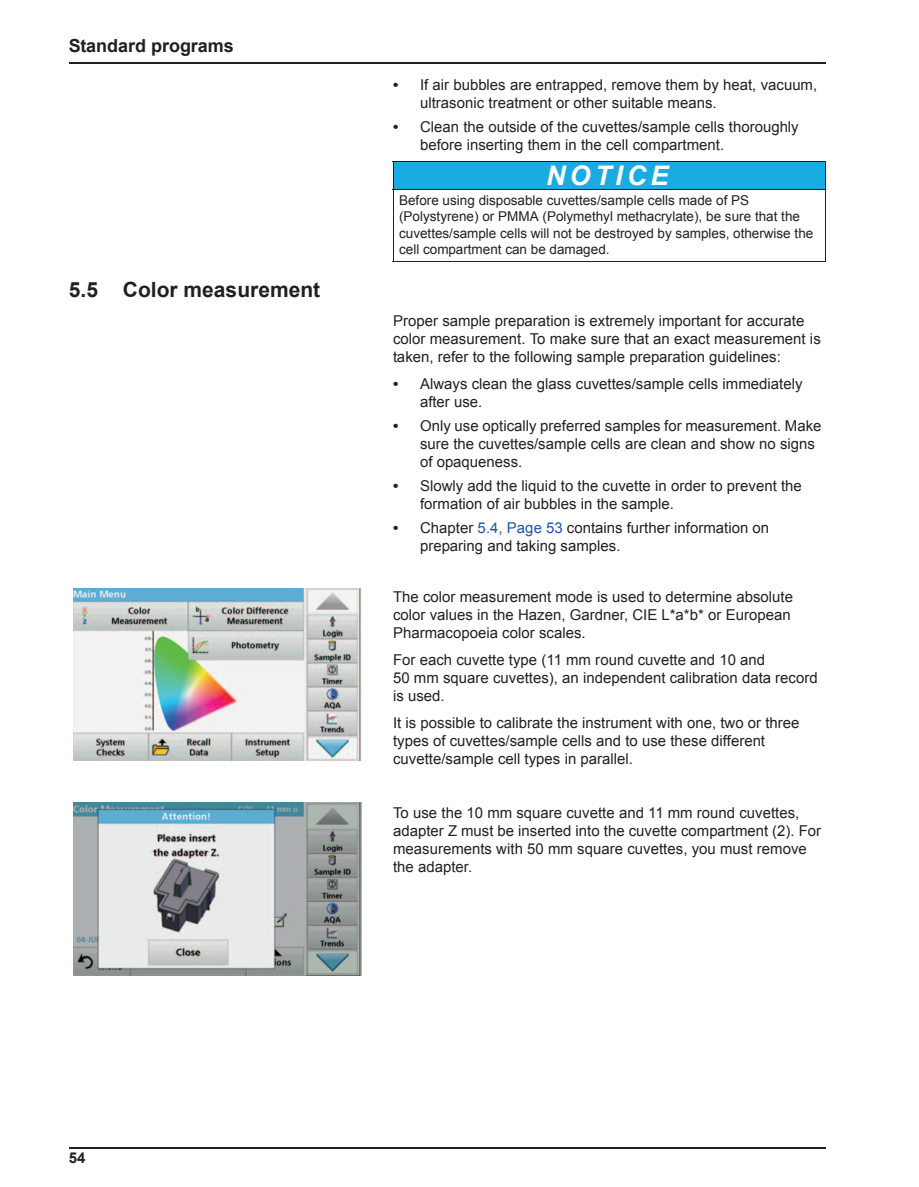
<style>
.page{position:relative;width:919px;height:1187px;background:#fff}
.page>*{position:absolute;margin:0;border:0;box-sizing:border-box;transform-origin:0 0}
.t1{font:italic 700 27px "Arial";letter-spacing:.15em;color:#fff}
.t2{font:700 21px "Arial";color:#231f20}
.t3{font:700 18px "Arial";color:#231f20}
.t4{font:15px/18px "Arial";color:#231f20}
.t5{font:700 15px "Arial";color:#231f20}
.t6{font:13.5px/16.5px "Arial";color:#231f20}
.s1{font-weight:700}
.s2{color:#1e56a6}
</style>
<div class="page">
<hr style="left:69px;top:1146px;width:756px;height:2px;background:#231f20">
<hr style="left:69px;top:62px;width:756px;height:2px;background:#231f20">
<div style="left:393px;top:161px;width:432px;height:29px;background:#18ace3"></div>
<hr style="left:392px;top:162px;width:1px;height:99px;background:#231f20">
<hr style="left:824px;top:162px;width:1px;height:99px;background:#231f20">
<hr style="left:392px;top:161px;width:433px;height:1px;background:#231f20">
<hr style="left:392px;top:189px;width:433px;height:1px;background:#231f20">
<hr style="left:392px;top:261px;width:433px;height:1px;background:#231f20">
<img style="left:73px;top:588px;width:288px;height:172px">
<img style="left:73px;top:802px;width:288px;height:173px">
<p class="t3" style="left:69px;top:35px;width:166px">Standard programs</p>
<h2 class="t2" style="left:69px;top:278px;width:253px">5.5 Color measurement</h2>
<p class="t4" style="left:420px;top:76px;width:398px;text-indent:-27px"><span class="s1">•</span> If air bubbles are entrapped, remove them by heat, vacuum, ultrasonic treatment or other suitable means.</p>
<p class="t4" style="left:420px;top:118px;width:380px;text-indent:-27px"><span class="s1">•</span> Clean the outside of the cuvettes/sample cells thoroughly before inserting them in the cell compartment.</p>
<h1 class="t1" style="left:546px;top:161px;width:124px">NOTICE</h1>
<p class="t6" style="left:399px;top:192px;width:416px">Before using disposable cuvettes/sample cells made of PS (Polystyrene) or PMMA (Polymethyl methacrylate), be sure that the cuvettes/sample cells will not be destroyed by samples, otherwise the cell compartment can be damaged.</p>
<p class="t4" style="left:393px;top:311px;width:429px">Proper sample preparation is extremely important for accurate color measurement. To make sure that an exact measurement is taken, refer to the following sample preparation guidelines:</p>
<p class="t4" style="left:420px;top:374px;width:384px;text-indent:-27px"><span class="s1">•</span> Always clean the glass cuvettes/sample cells immediately after use.</p>
<p class="t4" style="left:420px;top:416px;width:403px;text-indent:-27px"><span class="s1">•</span> Only use optically preferred samples for measurement. Make sure the cuvettes/sample cells are clean and show no signs of opaqueness.</p>
<p class="t4" style="left:420px;top:476px;width:383px;text-indent:-27px"><span class="s1">•</span> Slowly add the liquid to the cuvette in order to prevent the formation of air bubbles in the sample.</p>
<p class="t4" style="left:420px;top:518px;width:350px;text-indent:-27px"><span class="s1">•</span> Chapter <span class="s2">5.4, Page 53</span> contains further information on preparing and taking samples.</p>
<p class="t4" style="left:393px;top:587px;width:401px">The color measurement mode is used to determine absolute color values in the Hazen, Gardner, CIE L*a*b* or European<br>Pharmacopoeia color scales.</p>
<p class="t4" style="left:393px;top:650px;width:426px">For each cuvette type (11 mm round cuvette and 10 and<br>50 mm square cuvettes), an independent calibration data record is used.</p>
<p class="t4" style="left:393px;top:713px;width:408px">It is possible to calibrate the instrument with one, two or three types of cuvettes/sample cells and to use these different cuvette/sample cell types in parallel.</p>
<p class="t4" style="left:393px;top:803px;width:429px">To use the 10 mm square cuvette and 11 mm round cuvettes, adapter Z must be inserted into the cuvette compartment (2). For measurements with 50 mm square cuvettes, you must remove the adapter.</p>
<p class="t5" style="left:69px;top:1149px;width:18px">54</p>
</div>
